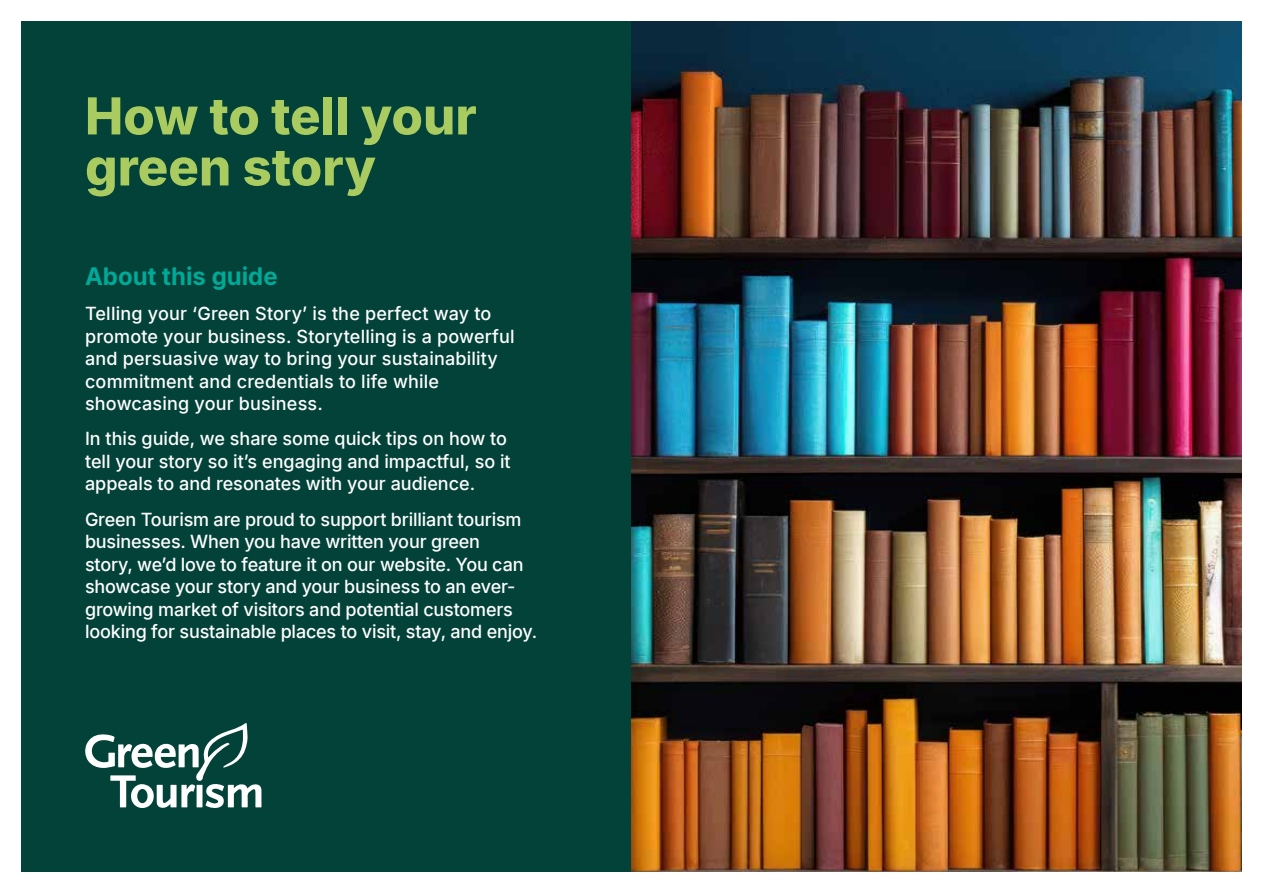
<style>
.page{position:relative;width:1263px;height:893px;background:#fff}
.page>*{position:absolute;margin:0;border:0;box-sizing:border-box;transform-origin:0 0}
.t1{font:800 51px/51px "Inter";color:#a9cb60}
.t2{font:700 24px "Inter";color:#00aa98}
.t3{font:500 18px/22.5px "Inter";letter-spacing:-.005em;color:#fff}
</style>
<div class="page">
<div style="left:21px;top:21px;width:610px;height:851px;background:#024238"></div>
<img style="left:631px;top:21px;width:611px;height:851px">
<svg style="left:85px;top:723px;width:176px;height:85px"></svg>
<h1 class="t1" style="left:85px;top:89px;width:393px">How to tell your green story</h1>
<h2 class="t2" style="left:85px;top:258px;width:194px">About this guide</h2>
<p class="t3" style="left:85px;top:302px;width:431px">Telling your ‘Green Story’ is the perfect way to promote your business. Storytelling is a powerful and persuasive way to bring your sustainability commitment and credentials to life while showcasing your business.</p>
<p class="t3" style="left:85px;top:427px;width:427px">In this guide, we share some quick tips on how to tell your story so it’s engaging and impactful, so it appeals to and resonates with your audience.</p>
<p class="t3" style="left:85px;top:507px;width:454px">Green Tourism are proud to support brilliant tourism businesses. When you have written your green<br>story, we’d love to feature it on our website. You can showcase your story and your business to an ever&shy;growing market of visitors and potential customers looking for sustainable places to visit, stay, and enjoy.</p>
</div>
